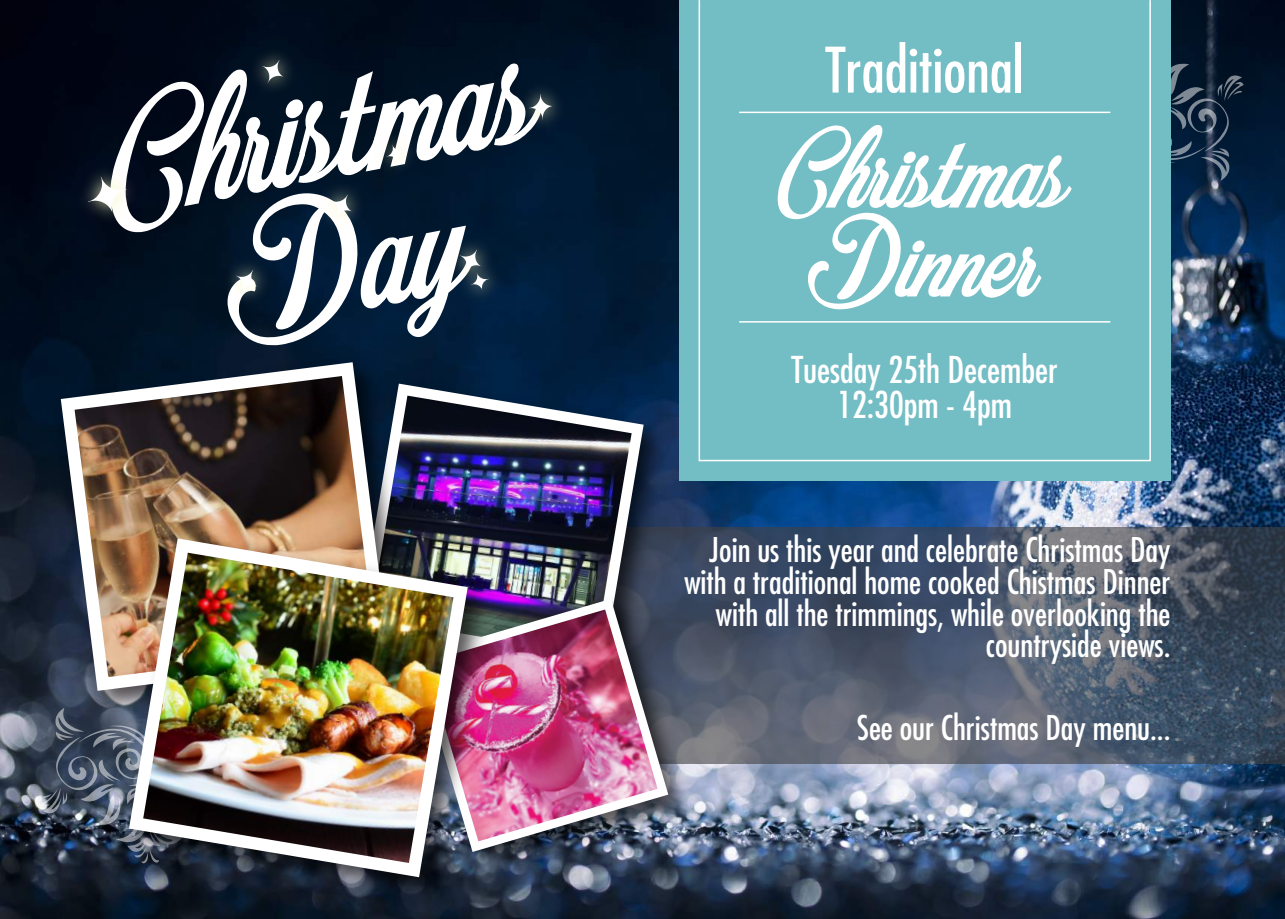
<style>
.page{position:relative;width:1285px;height:919px;background:#fff}
.page>*{position:absolute;margin:0;border:0;box-sizing:border-box;transform-origin:0 0}
.t1{font:condensed 60.9px "Futura";color:#fff}
.t2{font:condensed 36px/34.5px "Futura";color:#fff;text-align:center}
.t3{font:condensed 33.15px/31.8px "Futura";color:#fff;text-align:right}
</style>
<div class="page">
<img style="left:0;top:0;width:1284px;height:918px">
<svg style="left:676px;top:527px;width:608px;height:236px"></svg>
<svg style="left:41px;top:707px;width:76px;height:156px"></svg>
<svg style="left:1170px;top:25px;width:73px;height:156px"></svg>
<div style="left:679px;top:0;width:491px;height:480px;background:#73bdc5"></div>
<div style="left:698px;top:0;width:452px;height:461px;border:2px solid #fff"></div>
<hr style="left:739px;top:112px;width:371px;height:1px;background:#fff">
<hr style="left:739px;top:321px;width:371px;height:1px;background:#fff">
<div style="left:65px;top:154px;width:23px;height:83px;background:#000b1d"></div>
<img style="left:239px;top:38px;width:68px;height:22px">
<div style="left:554px;top:71px;width:23px;height:71px;background:#01172e"></div>
<svg style="left:88px;top:60px;width:466px;height:285px"></svg>
<img style="left:422px;top:371px;width:254px;height:215px">
<svg style="left:422px;top:383px;width:221px;height:203px"></svg>
<img style="left:422px;top:395px;width:209px;height:191px">
<img style="left:501px;top:586px;width:200px;height:299px">
<img style="left:501px;top:598px;width:167px;height:253px">
<img style="left:501px;top:609px;width:156px;height:232px">
<svg style="left:777px;top:125px;width:294px;height:184px"></svg>
<img style="left:48px;top:350px;width:374px;height:374px">
<svg style="left:61px;top:362px;width:328px;height:328px"></svg>
<img style="left:75px;top:376px;width:300px;height:301px">
<img style="left:117px;top:526px;width:384px;height:384px">
<img style="left:129px;top:538px;width:338px;height:339px">
<img style="left:143px;top:552px;width:310px;height:310px">
<h1 class="t1" style="left:825px;top:32px;width:200px">Traditional</h1>
<p class="t2" style="left:791px;top:352px;width:268px">Tuesday 25th December<br>12:30pm - 4pm</p>
<p class="t3" style="left:684px;top:533px;width:487px">Join us this year and celebrate Christmas Day with a traditional home cooked Chistmas Dinner with all the trimmings, while overlooking the countryside views.</p>
<p class="t3" style="left:857px;top:711px;width:315px">See our Christmas Day menu...</p>
</div>
